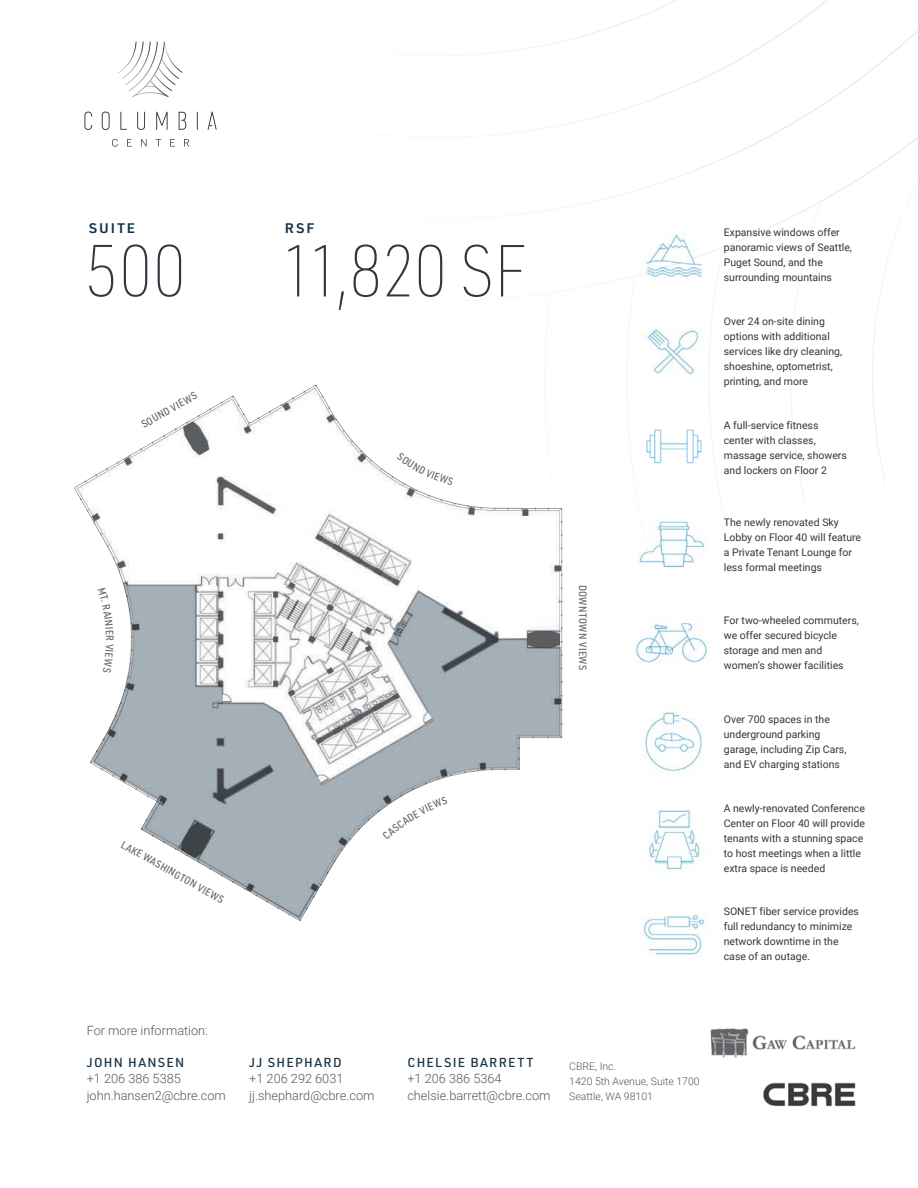
<style>
.page{position:relative;width:918px;height:1188px;background:#fff}
.page>*{position:absolute;margin:0;border:0;box-sizing:border-box;transform-origin:0 0}
.t1{font:100 72px "URWDIN Semi Cond";letter-spacing:-.01em;color:#323640}
.t2{font:500 18px "URWDIN";letter-spacing:.08em;color:#143349}
.t3{font:300 12.75px/16.5px "Roboto";color:#53565a}
.t4{font:500 12.75px/16.5px "URWDIN";letter-spacing:.1em;color:#143349}
.t5{font:10.5px/15px "Roboto";color:#323640}
.t6{font:300 10.5px "Roboto";color:#53565a}
.t7{font:500 10.5px "URWDIN Semi Cond";letter-spacing:.04em;color:#62666e}
.s1{font-family:"URWDIN";font-weight:500;color:#143349}
.s2{font-family:"Roboto";font-weight:300;color:#53565a}
</style>
<div class="page">
<svg style="left:543px;top:0;width:375px;height:310px"></svg>
<img style="left:710px;top:1027px;width:146px;height:80px">
<img style="left:639px;top:220px;width:71px;height:70px">
<img style="left:645px;top:328px;width:54px;height:46px">
<img style="left:646px;top:429px;width:56px;height:35px">
<img style="left:639px;top:520px;width:68px;height:48px">
<img style="left:643px;top:712px;width:60px;height:62px">
<img style="left:649px;top:810px;width:52px;height:60px">
<img style="left:643px;top:912px;width:64px;height:44px">
<img style="left:633px;top:618px;width:77px;height:45px">
<img style="left:74px;top:384px;width:489px;height:537px">
<svg style="left:112px;top:139px;width:77px;height:8px"></svg>
<svg style="left:84px;top:112px;width:133px;height:18px"></svg>
<svg style="left:118px;top:41px;width:65px;height:56px"></svg>
<svg style="left:91px;top:582px;width:470px;height:338px"></svg>
<svg style="left:382px;top:796px;width:66px;height:44px"></svg>
<svg style="left:98px;top:587px;width:16px;height:86px"></svg>
<svg style="left:397px;top:452px;width:57px;height:34px"></svg>
<p class="t2" style="left:89px;top:215px;width:48px">suite</p>
<p class="t1" style="left:84px;top:224px;width:104px">500</p>
<p class="t7" style="left:139px;top:419px;width:63px;rotate:-30deg">SOUND VIEWS</p>
<p class="t2" style="left:284px;top:215px;width:31px">rsf</p>
<p class="t1" style="left:280px;top:224px;width:248px">11,820 SF</p>
<p class="t7" style="left:590px;top:585px;width:87px;rotate:90deg">DOWNTOWN VIEWS</p>
<p class="t7" style="left:125px;top:838px;width:118px;rotate:29deg">LAKE WASHINGTON VIEWS</p>
<p class="t5" style="left:724px;top:224px;width:130px">Expansive windows offer panoramic views of Seattle,<br>Puget Sound, and the surrounding mountains</p>
<p class="t5" style="left:724px;top:314px;width:120px">Over 24 on-site dining options with additional services like dry cleaning, shoeshine, optometrist, printing, and more</p>
<p class="t5" style="left:724px;top:418px;width:125px">A full-service fitness center with classes, massage service, showers and lockers on Floor 2</p>
<p class="t5" style="left:724px;top:514px;width:139px">The newly renovated Sky<br>Lobby on Floor 40 will feature a Private Tenant Lounge for less formal meetings</p>
<p class="t5" style="left:724px;top:613px;width:137px">For two-wheeled commuters, we offer secured bicycle storage and men and women’s shower facilities</p>
<p class="t5" style="left:724px;top:711px;width:124px">Over 700 spaces in the underground parking garage, including Zip Cars, and EV charging stations</p>
<p class="t5" style="left:724px;top:801px;width:143px">A newly-renovated Conference<br>Center on Floor 40 will provide tenants with a stunning space to host meetings when a little extra space is needed</p>
<p class="t5" style="left:724px;top:904px;width:137px">SONET fiber service provides full redundancy to minimize network downtime in the case of an outage.</p>
<p class="t3" style="left:87px;top:1021px;width:123px">For more information:</p>
<p class="t4" style="left:87px;top:1053px;width:99px">JOHN HANSEN</p>
<p class="t3" style="left:87px;top:1070px;width:96px">+1 206 386 5385</p>
<p class="t3" style="left:87px;top:1086px;width:141px">john.hansen2@cbre.com</p>
<p class="t3" style="left:249px;top:1053px;width:96px"><span class="s1">JJ SHEPHARD </span>+1 206 292 6031</p>
<p class="t3" style="left:249px;top:1086px;width:127px">jj.shephard@cbre.com</p>
<p class="t4" style="left:407px;top:1053px;width:128px">CHELSIE BARRETT <span class="s2">+1 206 386 5364</span></p>
<p class="t3" style="left:407px;top:1086px;width:145px">chelsie.barrett@cbre.com</p>
<p class="t6" style="left:569px;top:1059px;width:48px">CBRE, Inc.</p>
<p class="t6" style="left:569px;top:1074px;width:132px">1420 5th Avenue, Suite 1700</p>
<p class="t6" style="left:569px;top:1089px;width:85px">Seattle, WA 98101</p>
</div>
